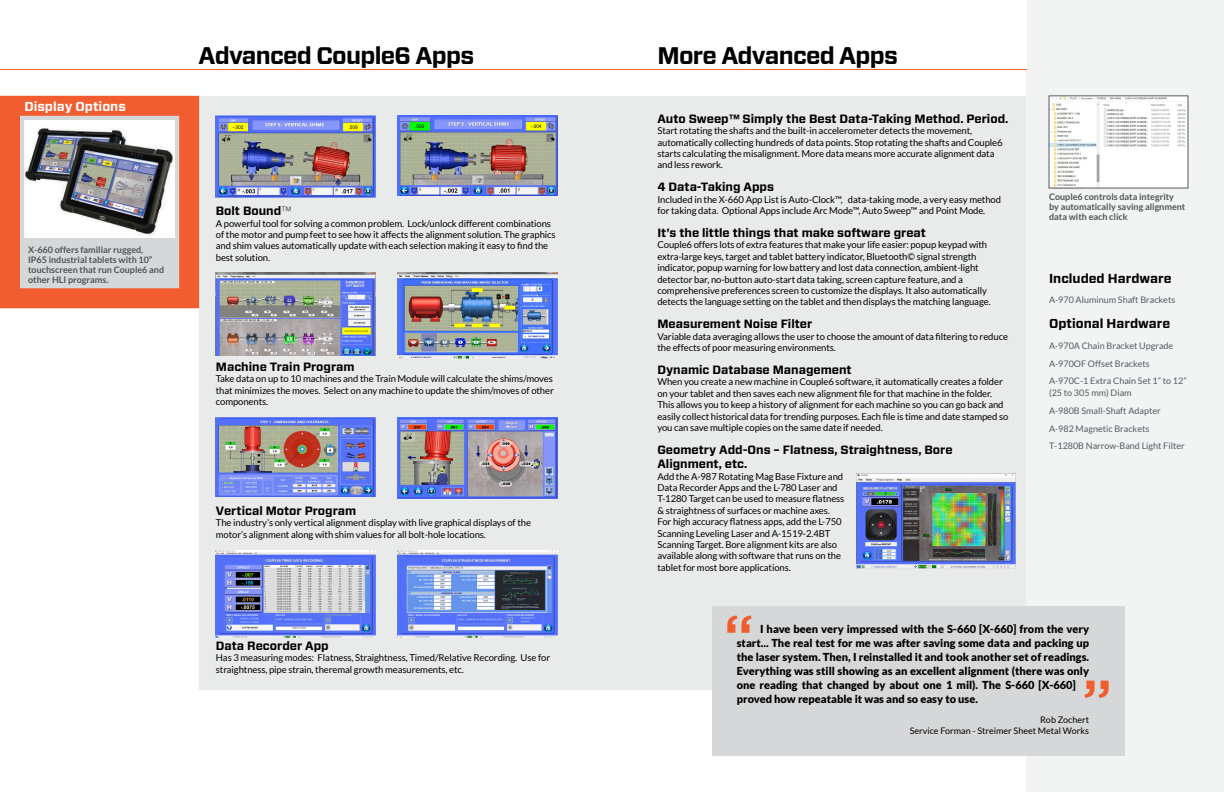
<style>
.page{position:relative;width:1224px;height:792px;background:#fff}
.page>*{position:absolute;margin:0;border:0;box-sizing:border-box;transform-origin:0 0}
.t1{font:700 24px "Forza";letter-spacing:-.03em;color:#000}
.t2{font:700 13px "Forza";color:#000}
.t3{font:700 13px "Forza";color:#fff}
.t4{font:700 12px/14.4px "Forza";color:#000}
.t5{font:900 11px/14px "Lato";color:#000}
.t6{font:9.5px/11.4px "Lato";letter-spacing:-.01em;color:#000}
.t7{font:9px/17.7px "Lato";color:#545861}
.t8{font:700 9px/10px "Lato";color:#515358}
.t9{font:9px/11px "Lato";color:#000;text-align:right}
.s1{font-weight:300}
</style>
<div class="page">
<div style="left:199px;top:96px;width:828px;height:593px;background:#e9ebeb"></div>
<div style="left:1027px;top:0;width:197px;height:792px;background:#f2f3f3"></div>
<img style="left:1051px;top:98px;width:135px;height:88px">
<svg style="left:0;top:95px;width:200px;height:214px"></svg>
<img style="left:24px;top:120px;width:151px;height:117px">
<img style="left:216px;top:272px;width:159px;height:84px">
<img style="left:398px;top:272px;width:159px;height:87px">
<img style="left:216px;top:116px;width:159px;height:81px">
<img style="left:398px;top:116px;width:159px;height:80px">
<img style="left:216px;top:417px;width:159px;height:80px">
<img style="left:398px;top:417px;width:159px;height:82px">
<img style="left:216px;top:550px;width:159px;height:87px">
<img style="left:398px;top:550px;width:159px;height:87px">
<img style="left:857px;top:473px;width:159px;height:96px">
<div style="left:712px;top:607px;width:412px;height:149px;background:#d5d7d8"></div>
<svg style="left:727px;top:616px;width:25px;height:17px"></svg>
<svg style="left:1084px;top:681px;width:25px;height:17px"></svg>
<hr style="left:0;top:69px;width:1027px;height:1px;background:#f15d2f">
<h2 class="t3" style="left:24px;top:97px;width:103px">Display Options</h2>
<p class="t8" style="left:28px;top:245px;width:138px">X-660 offers familiar rugged,<br>IP65 industrial tablets with 10” touchscreen that run Couple6 and other HLI programs.</p>
<h1 class="t1" style="left:198px;top:39px;width:277px">Advanced Couple6 Apps</h1>
<h1 class="t1" style="left:657px;top:39px;width:242px">More Advanced Apps</h1>
<p class="t4" style="left:216px;top:204px;width:77px">Bolt Bound<span class="s1">™</span></p>
<p class="t6" style="left:216px;top:217px;width:341px">A powerful tool for solving a common problem. Lock/unlock different combinations of the motor and pump feet to see how it affects the alignment solution. The graphics and shim values automatically update with each selection making it easy to find the best solution.</p>
<p class="t4" style="left:216px;top:360px;width:140px">Machine Train Program</p>
<p class="t6" style="left:216px;top:373px;width:340px;text-align:justify">Take data on up to 10 machines and the Train Module will calculate the shims/moves that minimizes the moves. Select on any machine to update the shim/moves of other components.</p>
<p class="t4" style="left:216px;top:504px;width:142px">Vertical Motor Program</p>
<p class="t6" style="left:216px;top:517px;width:317px">The industry’s only vertical alignment display with live graphical displays of the motor’s alignment along with shim values for all bolt-hole locations.</p>
<p class="t4" style="left:657px;top:111px;width:352px">Auto Sweep™ Simply the Best Data-Taking Method. Period.</p>
<p class="t6" style="left:657px;top:125px;width:347px">Start rotating the shafts and the built-in accelerometer detects the movement, automatically collecting hundreds of data points. Stop rotating the shafts and Couple6 starts calculating the misalignment. More data means more accurate alignment data and less rework.</p>
<p class="t4" style="left:657px;top:180px;width:118px">4 Data-Taking Apps</p>
<p class="t6" style="left:657px;top:193px;width:345px">Included in the X-660 App List is Auto-Clock™, data-taking mode, a very easy method for taking data. Optional Apps include Arc Mode™, Auto Sweep™ and Point Mode.</p>
<p class="t4" style="left:657px;top:226px;width:270px">It’s the little things that make software great</p>
<p class="t6" style="left:657px;top:239px;width:335px">Couple6 offers lots of extra features that make your life easier: popup keypad with extra-large keys, target and tablet battery indicator, Bluetooth© signal strength indicator, popup warning for low battery and lost data connection, ambient-light detector bar, no-button auto-start data taking, screen capture feature, and a comprehensive preferences screen to customize the displays. It also automatically detects the language setting on the tablet and then displays the matching language.</p>
<p class="t4" style="left:657px;top:317px;width:156px">Measurement Noise Filter</p>
<p class="t6" style="left:657px;top:330px;width:352px">Variable data averaging allows the user to choose the amount of data filtering to reduce the effects of poor measuring environments.</p>
<p class="t4" style="left:657px;top:363px;width:196px">Dynamic Database Management</p>
<p class="t6" style="left:657px;top:376px;width:352px">When you create a new machine in Couple6 software, it automatically creates a folder on your tablet and then saves each new alignment file for that machine in the folder.<br>This allows you to keep a history of alignment for each machine so you can go back and easily collect historical data for trending purposes. Each file is time and date stamped so you can save multiple copies on the same date if needed.</p>
<p class="t4" style="left:657px;top:443px;width:297px">Geometry Add-Ons – Flatness, Straightness, Bore<br>Alignment, etc.</p>
<p class="t6" style="left:657px;top:470px;width:188px">Add the A-987 Rotating Mag Base Fixture and Data Recorder Apps and the L-780 Laser and T-1280 Target can be used to measure flatness &amp; straightness of surfaces or machine axes.<br>For high accuracy flatness apps, add the L-750<br>Scanning Leveling Laser and A-1519-2.4BT Scanning Target. Bore alignment kits are also available along with software that runs on the tablet for most bore applications.</p>
<p class="t8" style="left:1049px;top:192px;width:138px">Couple6 controls data integrity by automatically saving alignment data with each click</p>
<h2 class="t2" style="left:1049px;top:269px;width:124px">Included Hardware</h2>
<p class="t7" style="left:1049px;top:291px;width:128px">A-970 Aluminum Shaft Brackets</p>
<h2 class="t2" style="left:1049px;top:315px;width:123px">Optional Hardware</h2>
<p class="t7" style="left:1049px;top:337px;width:139px">A-970A Chain Bracket Upgrade<br>A-970OF Offset Brackets<br>A-970C-1 Extra Chain Set 1” to 12”</p>
<p class="t7" style="left:1049px;top:384px;width:137px">(25 to 305 mm) Diam<br>A-980B Small-Shaft Adapter<br>A-982 Magnetic Brackets<br>T-1280B Narrow-Band Light Filter</p>
<p class="t4" style="left:216px;top:639px;width:114px">Data Recorder App</p>
<p class="t6" style="left:216px;top:652px;width:336px">Has 3 measuring modes: Flatness, Straightness, Timed/Relative Recording. Use for straightness, pipe strain, theremal growth measurements, etc.</p>
<p class="t5" style="left:737px;top:622px;width:354px;text-indent:23px">I have been very impressed with the S-660 [X-660] from the very start... The real test for me was after saving some data and packing up the laser system. Then, I reinstalled it and took another set of readings.<br>Everything was still showing as an excellent alignment (there was only one reading that changed by about one 1 mil). The S-660 [X-660] proved how repeatable it was and so easy to use.</p>
<p class="t9" style="left:910px;top:714px;width:181px">Rob Zochert<br>Service Forman - Streimer Sheet Metal Works</p>
</div>
